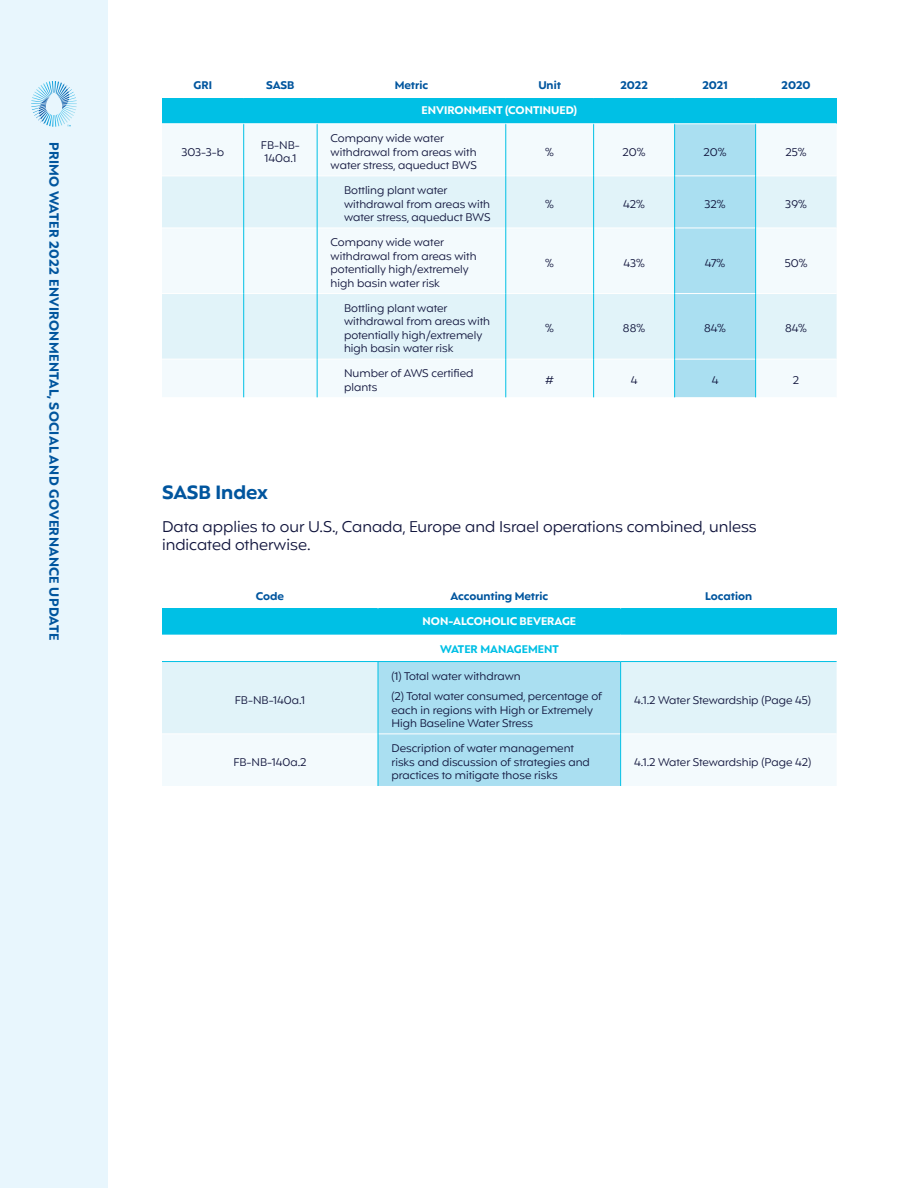
<style>
.page{position:relative;width:918px;height:1188px;background:#fff}
.page>*{position:absolute;margin:0;border:0;box-sizing:border-box;transform-origin:0 0}
.t1{font:700 19.5px "Mangueira Alt";letter-spacing:-.005em;color:#00559e}
.t2{font:15.75px/18.9px "Mangueira Alt";color:#10143c}
.t3{font:700 13.5px "Mangueira Alt";letter-spacing:.025em;color:#00559e}
.t4{font:11.25px/13.5px "Mangueira Alt";color:#10143c}
.t5{font:700 11.25px "Mangueira Alt";color:#00559e}
.t6{font:700 11.25px "Mangueira Alt";color:#fff}
.t7{font:700 11.25px "Mangueira Alt";color:#00c0e5}
</style>
<div class="page">
<div style="left:162px;top:98px;width:675px;height:26px;background:#00c0e5"></div>
<div style="left:162px;top:124px;width:674px;height:273px;background:#f3fafd"></div>
<div style="left:675px;top:124px;width:80px;height:273px;background:#aadff1"></div>
<svg style="left:162px;top:176px;width:675px;height:183px;fill:#e1f3f9"></svg>
<hr style="left:162px;top:123px;width:82px;height:1px;background:#fff">
<hr style="left:244px;top:123px;width:73px;height:1px;background:#fff">
<hr style="left:317px;top:123px;width:189px;height:1px;background:#fff">
<hr style="left:506px;top:123px;width:88px;height:1px;background:#fff">
<hr style="left:594px;top:123px;width:81px;height:1px;background:#fff">
<hr style="left:675px;top:123px;width:81px;height:1px;background:#fff">
<hr style="left:756px;top:123px;width:81px;height:1px;background:#fff">
<hr style="left:162px;top:175px;width:81px;height:1px;background:#fff">
<hr style="left:244px;top:175px;width:73px;height:1px;background:#fff">
<hr style="left:318px;top:175px;width:187px;height:1px;background:#fff">
<hr style="left:506px;top:175px;width:87px;height:1px;background:#fff">
<hr style="left:594px;top:175px;width:80px;height:1px;background:#fff">
<hr style="left:675px;top:175px;width:80px;height:1px;background:#fff">
<hr style="left:756px;top:175px;width:81px;height:1px;background:#fff">
<hr style="left:162px;top:228px;width:81px;height:1px;background:#fff">
<hr style="left:244px;top:228px;width:73px;height:1px;background:#fff">
<hr style="left:318px;top:228px;width:187px;height:1px;background:#fff">
<hr style="left:506px;top:228px;width:87px;height:1px;background:#fff">
<hr style="left:594px;top:228px;width:80px;height:1px;background:#fff">
<hr style="left:675px;top:228px;width:80px;height:1px;background:#fff">
<hr style="left:756px;top:228px;width:81px;height:1px;background:#fff">
<hr style="left:162px;top:293px;width:81px;height:1px;background:#fff">
<hr style="left:244px;top:293px;width:73px;height:1px;background:#fff">
<hr style="left:318px;top:293px;width:187px;height:1px;background:#fff">
<hr style="left:506px;top:293px;width:87px;height:1px;background:#fff">
<hr style="left:594px;top:293px;width:80px;height:1px;background:#fff">
<hr style="left:675px;top:293px;width:80px;height:1px;background:#fff">
<hr style="left:756px;top:293px;width:81px;height:1px;background:#fff">
<hr style="left:162px;top:359px;width:81px;height:1px;background:#fff">
<hr style="left:244px;top:359px;width:73px;height:1px;background:#fff">
<hr style="left:318px;top:359px;width:187px;height:1px;background:#fff">
<hr style="left:506px;top:359px;width:87px;height:1px;background:#fff">
<hr style="left:594px;top:359px;width:80px;height:1px;background:#fff">
<hr style="left:675px;top:359px;width:80px;height:1px;background:#fff">
<hr style="left:756px;top:359px;width:81px;height:1px;background:#fff">
<hr style="left:243px;top:124px;width:1px;height:52px;background:#00c0e5">
<hr style="left:317px;top:124px;width:1px;height:52px;background:#00c0e5">
<hr style="left:505px;top:124px;width:1px;height:52px;background:#00c0e5">
<hr style="left:593px;top:124px;width:1px;height:52px;background:#00c0e5">
<hr style="left:674px;top:124px;width:1px;height:52px;background:#00c0e5">
<hr style="left:755px;top:124px;width:1px;height:52px;background:#00c0e5">
<hr style="left:243px;top:176px;width:1px;height:52px;background:#00c0e5">
<hr style="left:317px;top:176px;width:1px;height:52px;background:#00c0e5">
<hr style="left:505px;top:176px;width:1px;height:52px;background:#00c0e5">
<hr style="left:593px;top:176px;width:1px;height:52px;background:#00c0e5">
<hr style="left:674px;top:176px;width:1px;height:52px;background:#00c0e5">
<hr style="left:755px;top:176px;width:1px;height:52px;background:#00c0e5">
<hr style="left:243px;top:228px;width:1px;height:66px;background:#00c0e5">
<hr style="left:317px;top:228px;width:1px;height:66px;background:#00c0e5">
<hr style="left:505px;top:228px;width:1px;height:66px;background:#00c0e5">
<hr style="left:593px;top:228px;width:1px;height:66px;background:#00c0e5">
<hr style="left:674px;top:228px;width:1px;height:66px;background:#00c0e5">
<hr style="left:755px;top:228px;width:1px;height:66px;background:#00c0e5">
<hr style="left:243px;top:294px;width:1px;height:65px;background:#00c0e5">
<hr style="left:317px;top:294px;width:1px;height:65px;background:#00c0e5">
<hr style="left:505px;top:294px;width:1px;height:65px;background:#00c0e5">
<hr style="left:593px;top:294px;width:1px;height:65px;background:#00c0e5">
<hr style="left:674px;top:294px;width:1px;height:65px;background:#00c0e5">
<hr style="left:755px;top:294px;width:1px;height:65px;background:#00c0e5">
<hr style="left:243px;top:359px;width:1px;height:38px;background:#00c0e5">
<hr style="left:317px;top:359px;width:1px;height:38px;background:#00c0e5">
<hr style="left:505px;top:359px;width:1px;height:38px;background:#00c0e5">
<hr style="left:593px;top:359px;width:1px;height:38px;background:#00c0e5">
<hr style="left:674px;top:359px;width:1px;height:38px;background:#00c0e5">
<hr style="left:755px;top:359px;width:1px;height:38px;background:#00c0e5">
<div style="left:162px;top:608px;width:675px;height:26px;background:#00c0e5"></div>
<svg style="left:162px;top:662px;width:675px;height:124px"></svg>
<hr style="left:162px;top:734px;width:216px;height:1px;background:#fff">
<hr style="left:378px;top:734px;width:242px;height:1px;background:#fff">
<hr style="left:621px;top:734px;width:216px;height:1px;background:#fff">
<hr style="left:378px;top:662px;width:1px;height:72px;background:#00c0e5">
<hr style="left:620px;top:662px;width:1px;height:72px;background:#00c0e5">
<hr style="left:378px;top:734px;width:1px;height:52px;background:#00c0e5">
<hr style="left:620px;top:734px;width:1px;height:52px;background:#00c0e5">
<hr style="left:162px;top:634px;width:216px;height:1px;background:#00c0e5">
<hr style="left:378px;top:634px;width:243px;height:1px;background:#00c0e5">
<hr style="left:621px;top:634px;width:216px;height:1px;background:#00c0e5">
<hr style="left:162px;top:661px;width:216px;height:1px;background:#00c0e5">
<hr style="left:378px;top:661px;width:243px;height:1px;background:#00c0e5">
<hr style="left:621px;top:661px;width:216px;height:1px;background:#00c0e5">
<div style="left:0;top:0;width:108px;height:1188px;background:#e8f6fd"></div>
<svg style="left:31px;top:81px;width:46px;height:46px"></svg>
<p class="t3" style="left:63px;top:142px;width:500px;rotate:90deg">PRIMO WATER 2022 ENVIRONMENTAL, SOCIAL AND GOVERNANCE UPDATE</p>
<p class="t5" style="left:194px;top:78px;width:20px">GRI</p>
<p class="t5" style="left:266px;top:78px;width:30px">SASB</p>
<p class="t5" style="left:395px;top:78px;width:35px">Metric</p>
<p class="t5" style="left:538px;top:78px;width:24px">Unit</p>
<p class="t5" style="left:620px;top:78px;width:29px">2022</p>
<p class="t5" style="left:702px;top:78px;width:27px">2021</p>
<p class="t5" style="left:782px;top:78px;width:31px">2020</p>
<p class="t6" style="left:422px;top:103px;width:157px">ENVIRONMENT (CONTINUED)</p>
<p class="t4" style="left:181px;top:146px;width:44px">303-3-b</p>
<p class="t4" style="left:261px;top:139px;width:40px;text-align:center">FB-NB-<br>140a.1</p>
<p class="t4" style="left:331px;top:132px;width:148px">Company wide water withdrawal from areas with water stress, aqueduct BWS</p>
<p class="t4" style="left:545px;top:146px;width:10px">%</p>
<p class="t4" style="left:623px;top:146px;width:24px">20%</p>
<p class="t4" style="left:704px;top:146px;width:24px">20%</p>
<p class="t4" style="left:786px;top:146px;width:23px">25%</p>
<p class="t4" style="left:344px;top:185px;width:148px">Bottling plant water withdrawal from areas with water stress, aqueduct BWS</p>
<p class="t4" style="left:331px;top:237px;width:147px">Company wide water withdrawal from areas with potentially high/extremely high basin water risk</p>
<p class="t4" style="left:344px;top:302px;width:147px">Bottling plant water withdrawal from areas with potentially high/extremely high basin water risk</p>
<p class="t4" style="left:545px;top:198px;width:10px">%</p>
<p class="t4" style="left:623px;top:198px;width:23px">42%</p>
<p class="t4" style="left:705px;top:198px;width:23px">32%</p>
<p class="t4" style="left:785px;top:198px;width:23px">39%</p>
<p class="t4" style="left:545px;top:257px;width:10px">%</p>
<p class="t4" style="left:623px;top:257px;width:23px">43%</p>
<p class="t4" style="left:705px;top:257px;width:22px">47%</p>
<p class="t4" style="left:785px;top:257px;width:24px">50%</p>
<p class="t4" style="left:545px;top:322px;width:10px">%</p>
<p class="t4" style="left:623px;top:322px;width:24px">88%</p>
<p class="t4" style="left:704px;top:322px;width:23px">84%</p>
<p class="t4" style="left:785px;top:322px;width:23px">84%</p>
<p class="t4" style="left:344px;top:368px;width:131px">Number of AWS certified plants</p>
<p class="t4" style="left:545px;top:375px;width:10px">#</p>
<p class="t4" style="left:631px;top:375px;width:8px">4</p>
<p class="t4" style="left:712px;top:375px;width:8px">4</p>
<p class="t4" style="left:793px;top:375px;width:8px">2</p>
<h1 class="t1" style="left:162px;top:480px;width:108px">SASB Index</h1>
<h2 class="t2" style="left:162px;top:518px;width:596px">Data applies to our U.S., Canada, Europe and Israel operations combined, unless indicated otherwise.</h2>
<p class="t5" style="left:256px;top:588px;width:30px">Code</p>
<p class="t5" style="left:451px;top:588px;width:99px">Accounting Metric</p>
<p class="t5" style="left:705px;top:588px;width:48px">Location</p>
<p class="t6" style="left:422px;top:613px;width:155px">NON-ALCOHOLIC BEVERAGE</p>
<p class="t7" style="left:440px;top:642px;width:120px">WATER MANAGEMENT</p>
<p class="t4" style="left:235px;top:694px;width:72px">FB-NB-140a.1</p>
<p class="t4" style="left:233px;top:756px;width:75px">FB-NB-140a.2</p>
<p class="t4" style="left:392px;top:667px;width:212px;line-height:20.2px">(1) Total water withdrawn<br>(2) Total water consumed, percentage of</p>
<p class="t4" style="left:392px;top:704px;width:203px">each in regions with High or Extremely<br>High Baseline Water Stress</p>
<p class="t4" style="left:392px;top:743px;width:200px">Description of water management risks and discussion of strategies and practices to mitigate those risks</p>
<p class="t4" style="left:634px;top:694px;width:178px">4.1.2 Water Stewardship (Page 45)</p>
<p class="t4" style="left:634px;top:756px;width:179px">4.1.2 Water Stewardship (Page 42)</p>
</div>
